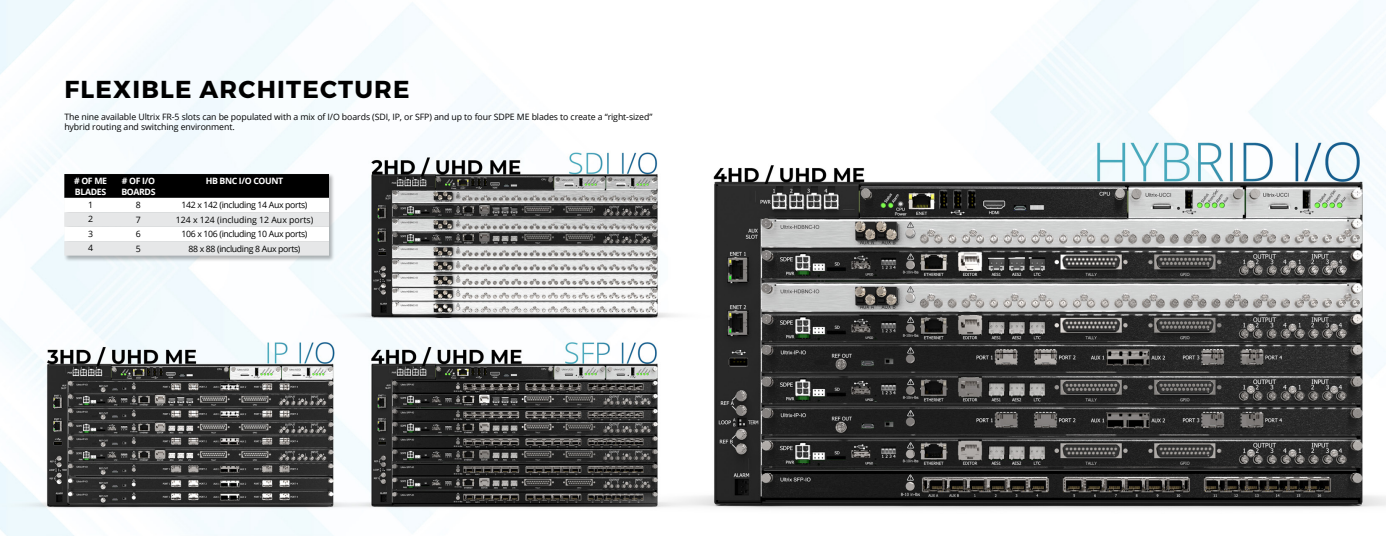
<style>
.page{position:relative;width:1386px;height:536px;background:#fff}
.page>*{position:absolute;margin:0;border:0;box-sizing:border-box;transform-origin:0 0}
.body{font:700 24.5px "Montserrat";letter-spacing:.05em;color:#000}
.body-2{font:8.75px/10.5px "Open Sans";letter-spacing:-.01em;color:#000}
.body-3{font:8.75px "Open Sans";letter-spacing:-.04em;color:#000}
.t1{font:700 8.75px/10.5px "Open Sans";letter-spacing:-.04em;color:#fff}
</style>
<div class="page">
<img style="left:0;top:0;width:1386px;height:536px">
<div style="left:64px;top:173px;width:271px;height:89px;background:#000;opacity:.3"></div>
<svg style="left:64px;top:174px;width:265px;height:81px"></svg>
<p class="body" style="left:64px;top:74px;width:347px">FLEXIBLE ARCHITECTURE</p>
<p class="body-2" style="left:64px;top:111px;width:590px">The nine available Ultrix FR-5 slots can be populated with a mix of I/O boards (SDI, IP, or SFP) and up to four SDPE ME blades to create a “right-sized” hybrid routing and switching environment.</p>
<p class="t1" style="left:74px;top:175px;width:35px"># OF ME<br>BLADES</p>
<p class="t1" style="left:121px;top:175px;width:36px"># OF I/O<br>BOARDS</p>
<p class="t1" style="left:206px;top:175px;width:79px">HB BNC I/O COUNT</p>
<p class="body-2" style="left:88px;top:200px;width:7px">1</p>
<p class="body-2" style="left:136px;top:199px;width:7px">8</p>
<p class="body-3" style="left:182px;top:199px;width:127px">142 x 142 (including 14 Aux ports)</p>
<p class="body-2" style="left:88px;top:213px;width:7px">2</p>
<p class="body-2" style="left:136px;top:214px;width:7px">7</p>
<p class="body-2" style="left:176px;top:214px;width:139px">124 x 124 (including 12 Aux ports)</p>
<p class="body-2" style="left:88px;top:228px;width:7px">3</p>
<p class="body-2" style="left:136px;top:228px;width:7px">6</p>
<p class="body-3" style="left:182px;top:228px;width:127px">106 x 106 (including 10 Aux ports)</p>
<p class="body-2" style="left:88px;top:242px;width:7px">4</p>
<p class="body-2" style="left:136px;top:243px;width:7px">5</p>
<p class="body-3" style="left:189px;top:242px;width:113px">88 x 88 (including 8 Aux ports)</p>
</div>
